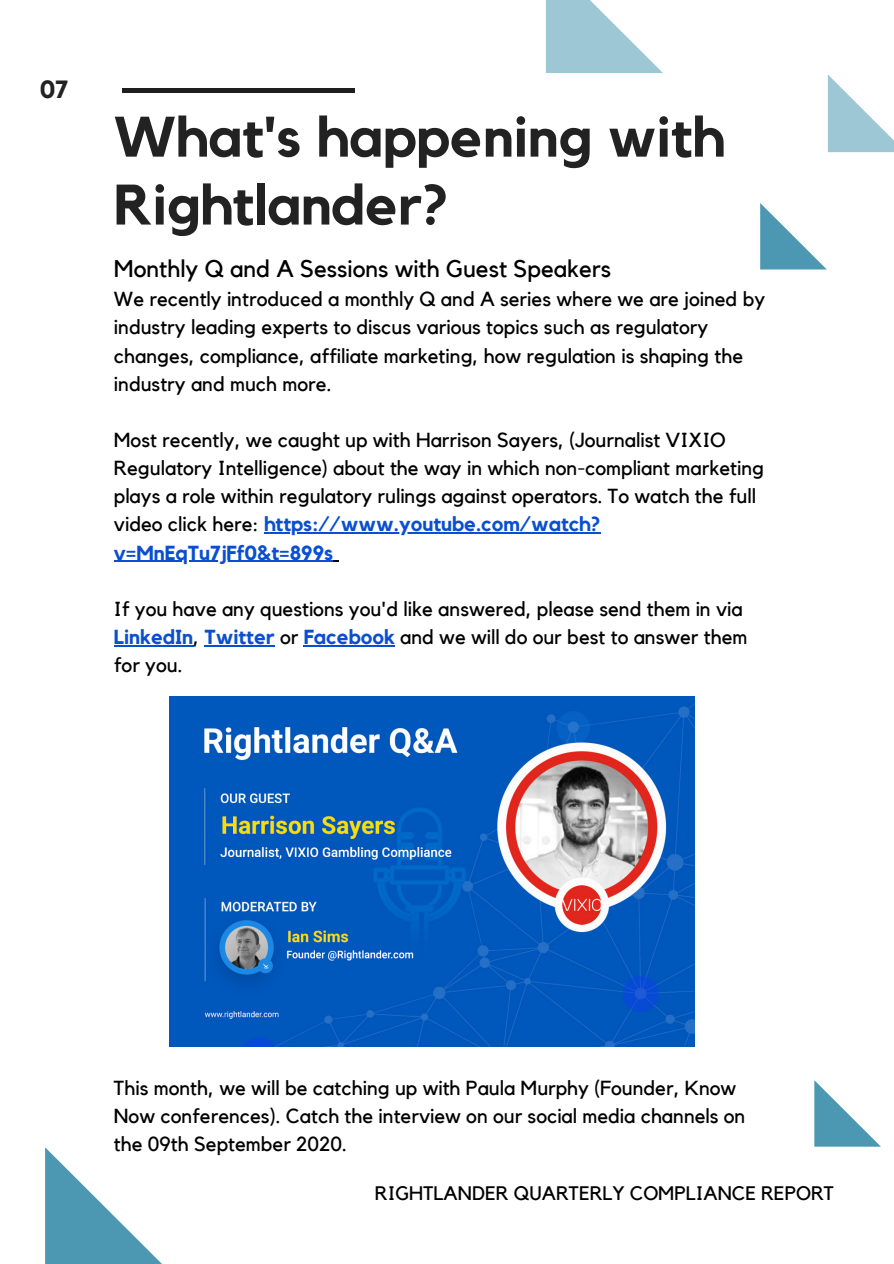
<style>
.page{position:relative;width:894px;height:1264px;background:#fff}
.page>*{position:absolute;margin:0;border:0;box-sizing:border-box;transform-origin:0 0}
.t1{font:700 56.4px/67.8px "Kollektif";color:#222}
.t2{font:700 24.9px "Kollektif";color:#222}
.t3{font:24px "Kollektif";color:#000}
.t4{font:20.25px/28.2px "Kollektif";color:#000}
.t5{font:19.5px "Kollektif";color:#000}
.s1{font-weight:700;color:#0a4fd0}
</style>
<div class="page">
<svg style="left:45px;top:1147px;width:116px;height:116px"></svg>
<svg style="left:760px;top:203px;width:66px;height:66px"></svg>
<svg style="left:546px;top:0;width:116px;height:73px"></svg>
<svg style="left:814px;top:1080px;width:66px;height:66px"></svg>
<div style="left:122px;top:88px;width:232px;height:5px;background:#1e1e1e"></div>
<svg style="left:827px;top:75px;width:66px;height:77px"></svg>
<hr style="left:264px;top:532px;width:336px;height:1px;background:#0a4fd0">
<hr style="left:114px;top:561px;width:219px;height:1px;background:#0a4fd0">
<hr style="left:114px;top:645px;width:79px;height:1px;background:#0a4fd0">
<hr style="left:204px;top:645px;width:70px;height:1px;background:#0a4fd0">
<hr style="left:303px;top:645px;width:92px;height:1px;background:#0a4fd0">
<img style="left:169px;top:696px;width:525px;height:350px">
<p class="t2" style="left:40px;top:78px;width:30px">07</p>
<h1 class="t1" style="left:114px;top:105px;width:612px">What's happening with<br>Rightlander?</h1>
<p class="t3" style="left:114px;top:257px;width:498px">Monthly Q and A Sessions with Guest Speakers</p>
<p class="t4" style="left:114px;top:286px;width:652px">We recently introduced a monthly Q and A series where we are joined by industry leading experts to discus various topics such as regulatory changes, compliance, affiliate marketing, how regulation is shaping the industry and much more.</p>
<p class="t4" style="left:114px;top:426px;width:651px">Most recently, we caught up with Harrison Sayers, (Journalist VIXIO Regulatory Intelligence) about the way in which non-compliant marketing plays a role within regulatory rulings against operators. To watch the full video click here: <span class="s1">https://www.youtube.com/watch? v=MnEqTu7jFf0&amp;t=899s</span></p>
<p class="t4" style="left:114px;top:595px;width:635px">If you have any questions you'd like answered, please send them in via<br><span class="s1">LinkedIn</span>, <span class="s1">Twitter</span> or <span class="s1">Facebook</span> and we will do our best to answer them for you.</p>
<p class="t4" style="left:114px;top:1074px;width:633px">This month, we will be catching up with Paula Murphy (Founder, Know<br>Now conferences). Catch the interview on our social media channels on the 09th September 2020.</p>
<p class="t5" style="left:375px;top:1184px;width:460px">RIGHTLANDER QUARTERLY COMPLIANCE REPORT</p>
</div>
